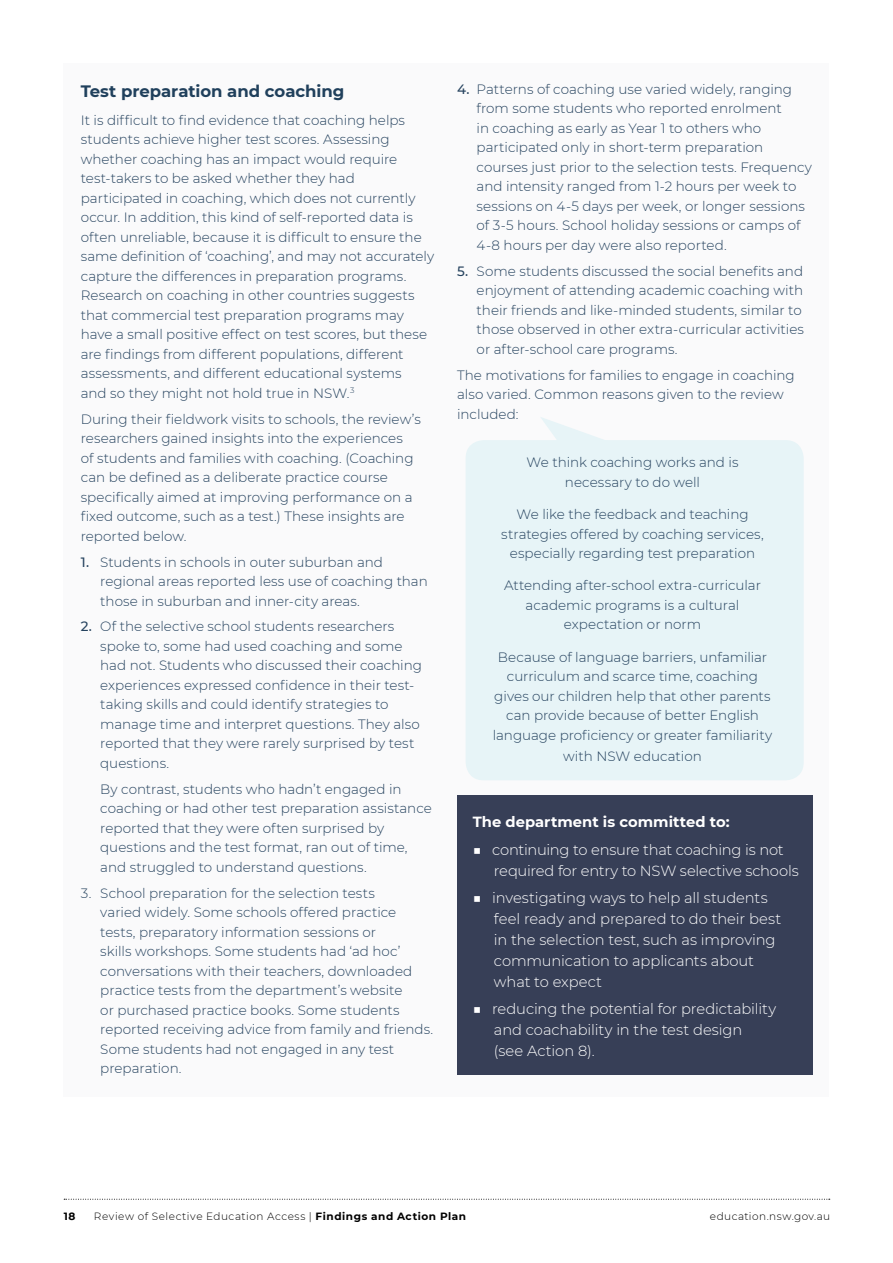
<style>
.page{position:relative;width:893px;height:1263px;background:#fff}
.page>*{position:absolute;margin:0;border:0;box-sizing:border-box;transform-origin:0 0}
.t1{font:700 16.5px "Montserrat";letter-spacing:-.005em;color:#20405c}
.t2{font:300 14.7px/21px "Montserrat";letter-spacing:-.01em;color:#fff}
.t3{font:700 14.7px "Montserrat";letter-spacing:.005em;color:#fff}
.Box_text{font:300 13.5px/19.5px "Montserrat";color:#25425e}
.t4{font:300 10.5px "Montserrat";letter-spacing:.05em;color:#000}
.t5{font:700 10.5px "Montserrat";color:#000}
.s1{font-weight:500}
.s2{font-weight:400}
.s3{font-weight:700}
</style>
<div class="page">
<svg style="left:64px;top:1199px;width:766px;height:1px"></svg>
<div style="left:64px;top:64px;width:765px;height:1033px;background:#fafafb"></div>
<div style="left:466px;top:440px;width:338px;height:340px;background:#e7f4f7;border-radius:18px"></div>
<svg style="left:541px;top:417px;width:62px;height:23px"></svg>
<div style="left:457px;top:795px;width:355px;height:280px;background:#373f57"></div>
<h1 class="t1" style="left:81px;top:79px;width:265px">Test preparation and coaching</h1>
<p class="Box_text" style="left:81px;top:110px;width:355px">It is difficult to find evidence that coaching helps students achieve higher test scores. Assessing whether coaching has an impact would require test‑takers to be asked whether they had participated in coaching, which does not currently occur. In addition, this kind of self-reported data is often unreliable, because it is difficult to ensure the same definition of ‘coaching’, and may not accurately capture the differences in preparation programs.<br>Research on coaching in other countries suggests that commercial test preparation programs may have a small positive effect on test scores, but these are findings from different populations, different assessments, and different educational systems<br>and so they might not hold true in NSW.<sup>3</sup></p>
<p class="Box_text" style="left:81px;top:409px;width:341px">During their fieldwork visits to schools, the review’s researchers gained insights into the experiences<br>of students and families with coaching. (Coaching can be defined as a deliberate practice course specifically aimed at improving performance on a fixed outcome, such as a test.) These insights are reported below.</p>
<p class="Box_text" style="left:100px;top:552px;width:329px;text-indent:-19px"><span class="s1">1.</span> Students in schools in outer suburban and regional areas reported less use of coaching than those in suburban and inner-city areas.</p>
<p class="Box_text" style="left:100px;top:616px;width:323px;text-indent:-19px"><span class="s1">2.</span> Of the selective school students researchers spoke to, some had used coaching and some had not. Students who discussed their coaching experiences expressed confidence in their test&shy;taking skills and could identify strategies to manage time and interpret questions. They also reported that they were rarely surprised by test questions.</p>
<p class="Box_text" style="left:100px;top:779px;width:333px">By contrast, students who hadn’t engaged in coaching or had other test preparation assistance reported that they were often surprised by questions and the test format, ran out of time, and struggled to understand questions.</p>
<p class="Box_text" style="left:100px;top:883px;width:334px;text-indent:-20px">3. School preparation for the selection tests<br>varied widely. Some schools offered practice tests, preparatory information sessions or<br>skills workshops. Some students had ‘ad hoc’ conversations with their teachers, downloaded practice tests from the department’s website<br>or purchased practice books. Some students reported receiving advice from family and friends.<br>Some students had not engaged in any test preparation.</p>
<p class="Box_text" style="left:477px;top:79px;width:337px;text-indent:-19px"><span class="s1">4.</span> Patterns of coaching use varied widely, ranging from some students who reported enrolment<br>in coaching as early as Year 1 to others who participated only in short-term preparation courses just prior to the selection tests. Frequency and intensity ranged from 1-2 hours per week to sessions on 4-5 days per week, or longer sessions of 3-5 hours. School holiday sessions or camps of 4-8 hours per day were also reported.</p>
<p class="Box_text" style="left:477px;top:261px;width:329px;text-indent:-19px"><span class="s1">5.</span> Some students discussed the social benefits and enjoyment of attending academic coaching with their friends and like-minded students, similar to those observed in other extra-curricular activities or after-school care programs.</p>
<p class="Box_text" style="left:457px;top:365px;width:339px">The motivations for families to engage in coaching also varied. Common reasons given to the review included:</p>
<p class="Box_text" style="left:526px;top:452px;width:213px;text-align:center">We think coaching works and is necessary to do well</p>
<p class="Box_text" style="left:501px;top:504px;width:264px;text-align:center">We like the feedback and teaching strategies offered by coaching services, especially regarding test preparation</p>
<p class="Box_text" style="left:504px;top:575px;width:258px;text-align:center">Attending after-school extra-curricular academic programs is a cultural expectation or norm</p>
<p class="Box_text" style="left:493px;top:646px;width:281px;text-align:center">Because of language barriers, unfamiliar curriculum and scarce time, coaching gives our children help that other parents can provide because of better English language proficiency or greater familiarity</p>
<p class="Box_text" style="left:563px;top:745px;width:140px">with NSW education</p>
<h2 class="t3" style="left:473px;top:811px;width:259px">The department is committed to:</h2>
<p class="t2" style="left:494px;top:838px;width:306px;text-indent:-21px"><span class="s2">■</span> continuing to ensure that coaching is not required for entry to NSW selective schools</p>
<p class="t2" style="left:494px;top:887px;width:289px;text-indent:-21px"><span class="s2">■</span> investigating ways to help all students feel ready and prepared to do their best in the selection test, such as improving communication to applicants about what to expect</p>
<p class="t2" style="left:494px;top:998px;width:284px;text-indent:-21px"><span class="s2">■</span> reducing the potential for predictability and coachability in the test design<br>(see Action 8).</p>
<p class="t5" style="left:64px;top:1209px;width:13px">18</p>
<p class="t4" style="left:94px;top:1209px;width:374px">Review of Selective Education Access | <span class="s3">Findings and Action Plan</span></p>
<p class="t4" style="left:710px;top:1209px;width:122px">education.nsw.gov.au</p>
</div>
